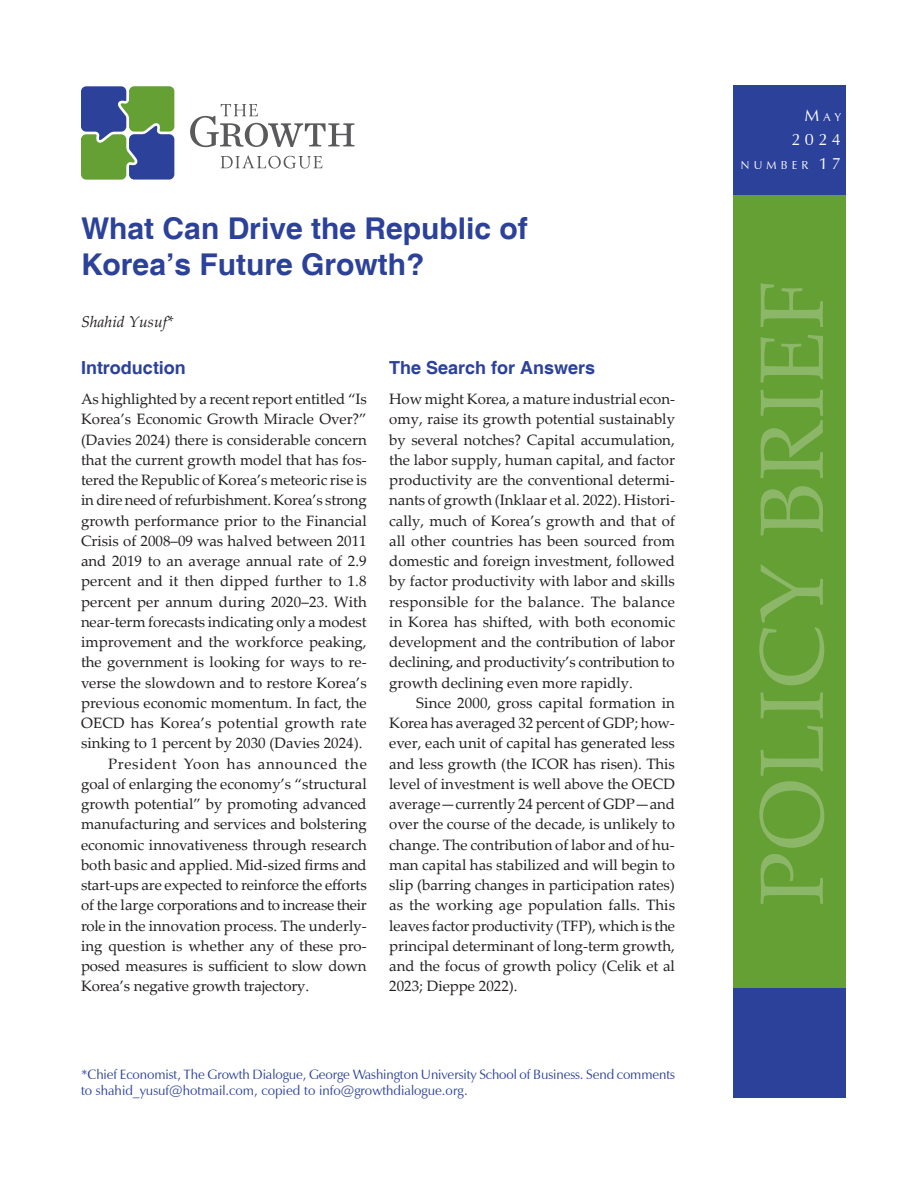
<style>
.page{position:relative;width:918px;height:1188px;background:#fff}
.page>*{position:absolute;margin:0;border:0;box-sizing:border-box;transform-origin:0 0}
.t1{font:90px "Palatino Linotype";letter-spacing:.02em;color:#8db768}
.t2{font:700 30px/36px "Helvetica";color:#2c419a}
.t3{font:700 18px "Helvetica";color:#2c419a}
.t4{font:16.5px "Zapf Humanist 601 BT";color:#fff}
.t5{font:italic 15.75px "Palatino Linotype";color:#231f20}
.t6{font:15px/20.2px "Palatino Linotype";color:#231f20;text-align:justify}
.t7{font:15px "Palatino Linotype";letter-spacing:-.02em;color:#231f20}
.t8{font:15px "Palatino Linotype";letter-spacing:.05em;color:#231f20}
.t9{font:13.5px/16.2px "Zapf Humanist 601 BT";letter-spacing:-.005em;color:#2c419a}
.t10{font:11.55px "Zapf Humanist 601 BT";letter-spacing:.355em;color:#fff}
.s1{font-size:16.5px}
</style>
<div class="page">
<svg style="left:81px;top:86px;width:93px;height:94px"></svg>
<svg style="left:190px;top:104px;width:164px;height:43px"></svg>
<svg style="left:221px;top:155px;width:101px;height:14px"></svg>
<div style="left:734px;top:86px;width:112px;height:1012px;background:#64a034"></div>
<div style="left:734px;top:86px;width:112px;height:109px;background:#2c419a"></div>
<div style="left:734px;top:988px;width:112px;height:110px;background:#2c419a"></div>
<h2 class="t2" style="left:81px;top:212px;width:448px">What Can Drive the Republic of<br>Korea’s Future Growth?</h2>
<p class="t5" style="left:81px;top:310px;width:94px">Shahid Yusuf*</p>
<p class="t3" style="left:81px;top:357px;width:106px">Introduction</p>
<p class="t6" style="left:81px;top:388px;width:287px">As highlighted by a recent report entitled “Is</p>
<p class="t6" style="left:81px;top:409px;width:287px">Korea’s Economic Growth Miracle Over?”</p>
<p class="t6" style="left:81px;top:429px;width:287px">(Davies 2024) there is considerable concern</p>
<p class="t6" style="left:81px;top:449px;width:287px">that the current growth model that has fos-</p>
<p class="t6" style="left:81px;top:469px;width:287px">tered the Republic of Korea’s meteoric rise is</p>
<p class="t6" style="left:81px;top:490px;width:287px">in dire need of refurbishment. Korea’s strong</p>
<p class="t6" style="left:81px;top:510px;width:287px">growth performance prior to the Financial</p>
<p class="t6" style="left:81px;top:530px;width:287px">Crisis of 2008–09 was halved between 2011</p>
<p class="t6" style="left:81px;top:550px;width:287px">and 2019 to an average annual rate of 2.9</p>
<p class="t6" style="left:81px;top:571px;width:287px">percent and it then dipped further to 1.8</p>
<p class="t6" style="left:81px;top:591px;width:287px">percent per annum during 2020–23. With</p>
<p class="t6" style="left:81px;top:611px;width:287px">near-term forecasts indicating only a modest</p>
<p class="t6" style="left:81px;top:631px;width:287px">improvement and the workforce peaking,</p>
<p class="t6" style="left:81px;top:652px;width:287px">the government is looking for ways to re-</p>
<p class="t6" style="left:81px;top:672px;width:287px">verse the slowdown and to restore Korea’s</p>
<p class="t6" style="left:81px;top:692px;width:287px">previous economic momentum. In fact, the</p>
<p class="t6" style="left:81px;top:712px;width:287px">OECD has Korea’s potential growth rate</p>
<p class="t6" style="left:81px;top:733px;width:283px">sinking to 1 percent by 2030 (Davies 2024).</p>
<p class="t8" style="left:108px;top:753px;width:260px">President Yoon has announced the</p>
<p class="t6" style="left:81px;top:773px;width:287px">goal of enlarging the economy’s “structural</p>
<p class="t6" style="left:81px;top:793px;width:287px">growth potential” by promoting advanced</p>
<p class="t6" style="left:81px;top:814px;width:287px">manufacturing and services and bolstering</p>
<p class="t6" style="left:81px;top:834px;width:287px">economic innovativeness through research</p>
<p class="t6" style="left:81px;top:854px;width:287px">both basic and applied. Mid-sized firms and</p>
<p class="t6" style="left:81px;top:874px;width:287px">start-ups are expected to reinforce the efforts</p>
<p class="t7" style="left:81px;top:895px;width:287px">of the large corporations and to increase their</p>
<p class="t6" style="left:81px;top:915px;width:287px">role in the innovation process. The underly-</p>
<p class="t6" style="left:81px;top:935px;width:287px">ing question is whether any of these pro-</p>
<p class="t6" style="left:81px;top:955px;width:287px">posed measures is sufficient to slow down</p>
<p class="t6" style="left:81px;top:976px;width:230px">Korea’s negative growth trajectory.</p>
<p class="t3" style="left:389px;top:357px;width:208px">The Search for Answers</p>
<p class="t6" style="left:389px;top:388px;width:287px">How might Korea, a mature industrial econ&shy;omy, raise its growth potential sustainably by several notches? Capital accumulation, the labor supply, human capital, and factor productivity are the conventional determi&shy;nants of growth (Inklaar et al. 2022). Histori&shy;cally, much of Korea’s growth and that of all other countries has been sourced from domestic and foreign investment, followed by factor productivity with labor and skills responsible for the balance. The balance in Korea has shifted, with both economic development and the contribution of labor declining, and productivity’s contribution to growth declining even more rapidly.</p>
<p class="t6" style="left:389px;top:692px;width:287px;text-indent:27px">Since 2000, gross capital formation in Korea has averaged 32 percent of GDP; how&shy;ever, each unit of capital has generated less and less growth (the ICOR has risen). This level of investment is well above the OECD average—currently 24 percent of GDP—and over the course of the decade, is unlikely to change. The contribution of labor and of hu&shy;man capital has stabilized and will begin to slip (barring changes in participation rates) as the working age population falls. This leaves factor productivity (TFP), which is the principal determinant of long-term growth, and the focus of growth policy (Celik et al 2023; Dieppe 2022).</p>
<p class="t9" style="left:81px;top:1066px;width:596px">*Chief Economist, The Growth Dialogue, George Washington University School of Business. Send comments to shahid_yusuf@hotmail.com, copied to info@growthdialogue.org.</p>
<p class="t10" style="left:805px;top:109px;width:38px"><span class="s1">M</span>AY</p>
<p class="t4" style="left:791px;top:129px;width:51px">2024</p>
<p class="t10" style="left:741px;top:157px;width:102px">NUMBER <span class="s1">17</span></p>
<h1 class="t1" style="left:728px;top:906px;width:629px;rotate:-90deg">POLICY BRIEF</h1>
</div>
